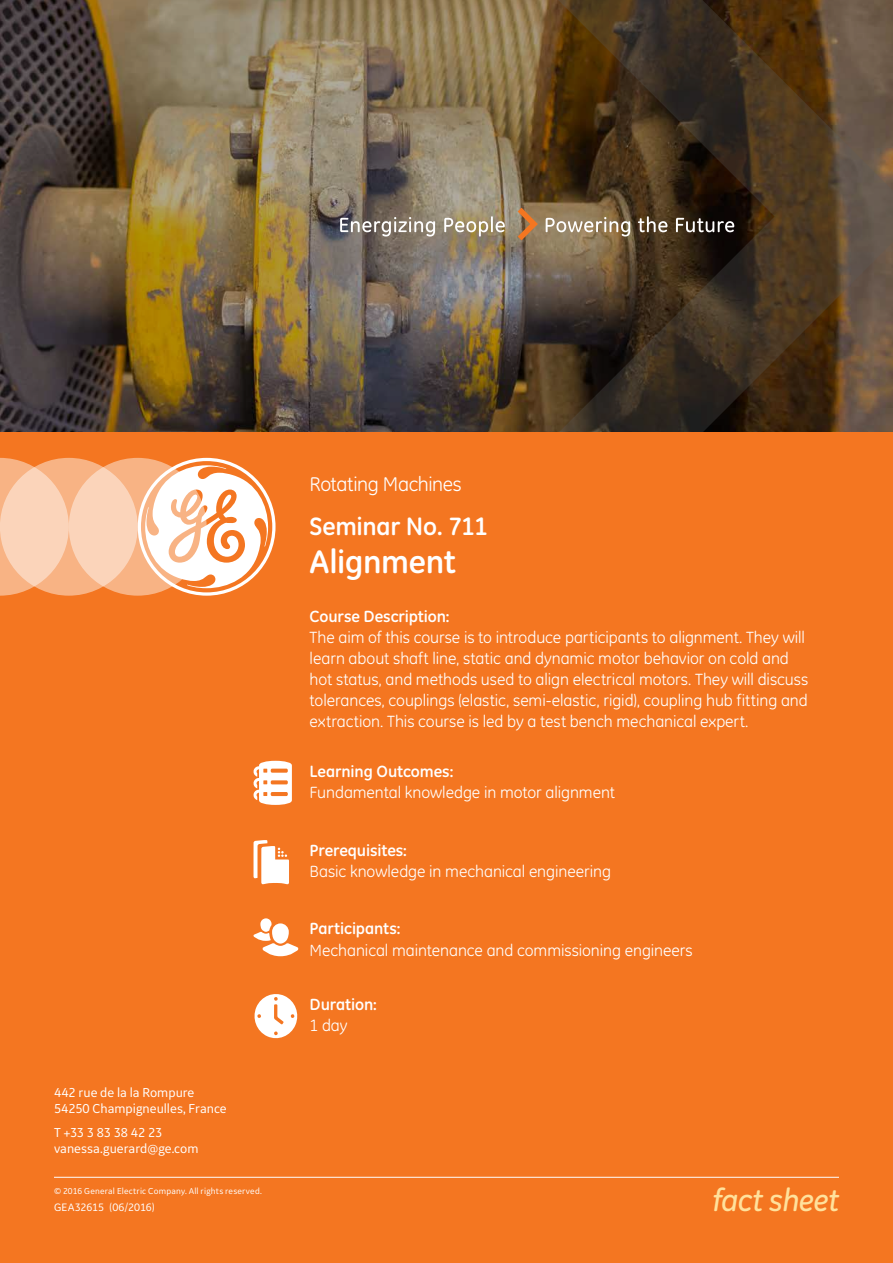
<style>
.page{position:relative;width:893px;height:1263px;background:#fff}
.page>*{position:absolute;margin:0;border:0;box-sizing:border-box;transform-origin:0 0}
.t1{font:700 33px "GE Inspira";letter-spacing:-.01em;color:#fff}
.t2{font:italic 500 31.5px "GE Inspira";letter-spacing:-.025em;color:#ffe19c}
.t3{font:700 25.5px "GE Inspira";letter-spacing:-.015em;color:#fff}
.t4{font:20.25px "GE Inspira";letter-spacing:-.02em;color:#fff}
.t5{font:16.5px/21px "GE Inspira";letter-spacing:-.005em;color:#fff}
.t6{font:700 16.5px "GE Inspira";letter-spacing:-.005em;color:#fff}
.t7{font:13.5px/16.5px "GE Inspira Sans";color:#fff}
.t8{font:11.25px "GE Inspira Sans";letter-spacing:.005em;color:#fff}
.t9{font:9px "GE Inspira Sans";letter-spacing:.02em;color:#fff}
</style>
<div class="page">
<img style="left:0;top:0;width:540px;height:432px">
<svg style="left:540px;top:0;width:353px;height:432px;background:#493723"></svg>
<div style="left:0;top:432px;width:893px;height:831px;background:#f47621"></div>
<svg style="left:0;top:458px;width:61px;height:138px"></svg>
<svg style="left:0;top:458px;width:138px;height:138px;background:#f9c7a6"></svg>
<svg style="left:69px;top:458px;width:138px;height:138px;background:#faccad"></svg>
<svg style="left:138px;top:458px;width:138px;height:138px"></svg>
<hr style="left:54px;top:1177px;width:785px;height:1px;background:#fff">
<svg style="left:253px;top:761px;width:39px;height:44px"></svg>
<svg style="left:253px;top:840px;width:36px;height:44px"></svg>
<svg style="left:253px;top:918px;width:46px;height:38px"></svg>
<svg style="left:254px;top:994px;width:44px;height:45px"></svg>
<svg style="left:340px;top:208px;width:394px;height:32px;background:#867661"></svg>
<p class="t7" style="left:54px;top:1084px;width:174px">442 rue de la la Rompure<br>54250 Champigneulles, France</p>
<p class="t7" style="left:54px;top:1123px;width:146px">T +33 3 83 38 42 23 vanessa.guerard@ge.com</p>
<p class="t9" style="left:54px;top:1186px;width:209px">© 2016 General Electric Company. All rights reserved.</p>
<p class="t8" style="left:54px;top:1200px;width:102px">GEA32615 (06/2016)</p>
<p class="t4" style="left:310px;top:473px;width:154px">Rotating Machines</p>
<h3 class="t3" style="left:310px;top:510px;width:179px">Seminar No. 711</h3>
<h1 class="t1" style="left:310px;top:540px;width:148px">Alignment</h1>
<p class="t6" style="left:310px;top:605px;width:141px">Course Description:</p>
<p class="t5" style="left:310px;top:626px;width:500px">The aim of this course is to introduce participants to alignment. They will learn about shaft line, static and dynamic motor behavior on cold and hot status, and methods used to align electrical motors. They will discuss tolerances, couplings (elastic, semi-elastic, rigid), coupling hub fitting and extraction. This course is led by a test bench mechanical expert.</p>
<p class="t6" style="left:310px;top:761px;width:145px">Learning Outcomes:</p>
<p class="t5" style="left:310px;top:782px;width:307px">Fundamental knowledge in motor alignment</p>
<p class="t6" style="left:310px;top:840px;width:99px">Prerequisites:</p>
<p class="t5" style="left:310px;top:861px;width:303px">Basic knowledge in mechanical engineering</p>
<p class="t6" style="left:310px;top:918px;width:92px">Participants:</p>
<p class="t5" style="left:310px;top:939px;width:385px">Mechanical maintenance and commissioning engineers</p>
<p class="t6" style="left:310px;top:994px;width:69px">Duration:</p>
<p class="t5" style="left:310px;top:1015px;width:40px">1 day</p>
<h2 class="t2" style="left:712px;top:1182px;width:128px">fact sheet</h2>
</div>
